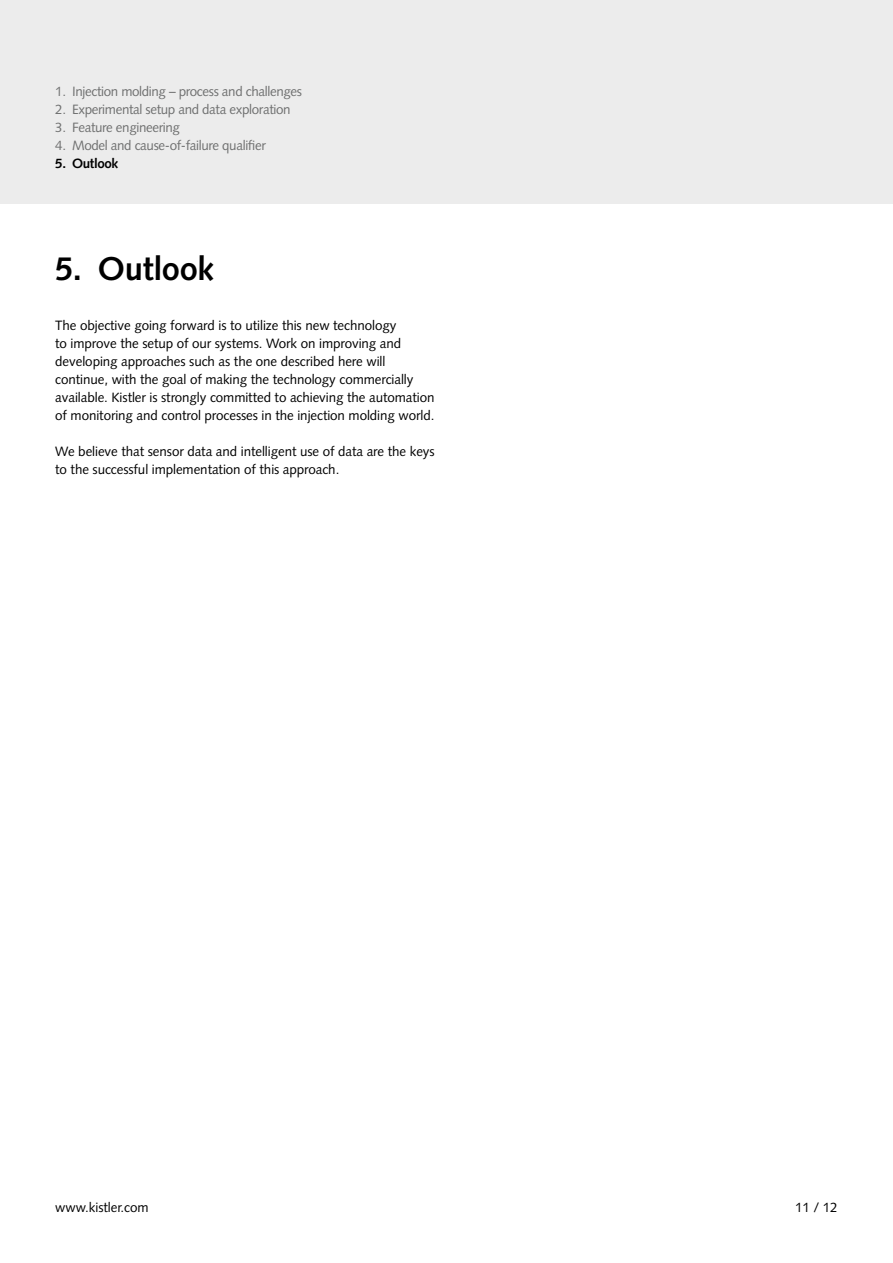
<style>
.page{position:relative;width:893px;height:1263px;background:#fff}
.page>*{position:absolute;margin:0;border:0;box-sizing:border-box;transform-origin:0 0}
.t1{font:700 33px "Syntax LT Std";letter-spacing:-.01em;color:#000}
.t2{font:13.5px/18px "Syntax LT Std";letter-spacing:-.005em;color:#000}
.t3{font:13.5px "Syntax LT Std";letter-spacing:-.025em;color:#6f7070}
.t4{font:700 13.5px "Syntax LT Std";letter-spacing:-.025em;color:#000}
</style>
<div class="page">
<div style="left:0;top:0;width:893px;height:204px;background:#ececec"></div>
<p class="t3" style="left:55px;top:83px;width:248px">1. Injection molding – process and challenges</p>
<p class="t3" style="left:55px;top:101px;width:237px">2. Experimental setup and data exploration</p>
<p class="t3" style="left:55px;top:119px;width:126px">3. Feature engineering</p>
<p class="t3" style="left:55px;top:137px;width:212px">4. Model and cause-of-failure qualifier</p>
<p class="t4" style="left:55px;top:155px;width:64px">5. Outlook</p>
<h1 class="t1" style="left:55px;top:250px;width:160px">5. Outlook</h1>
<p class="t2" style="left:55px;top:316px;width:381px">The objective going forward is to utilize this new technology<br>to improve the setup of our systems. Work on improving and developing approaches such as the one described here will continue, with the goal of making the technology commercially available. Kistler is strongly committed to achieving the automation of monitoring and control processes in the injection molding world.</p>
<p class="t2" style="left:55px;top:442px;width:381px">We believe that sensor data and intelligent use of data are the keys to the successful implementation of this approach.</p>
<p class="t2" style="left:55px;top:1198px;width:95px">www.kistler.com</p>
<p class="t2" style="left:795px;top:1198px;width:44px">11 / 12</p>
</div>
